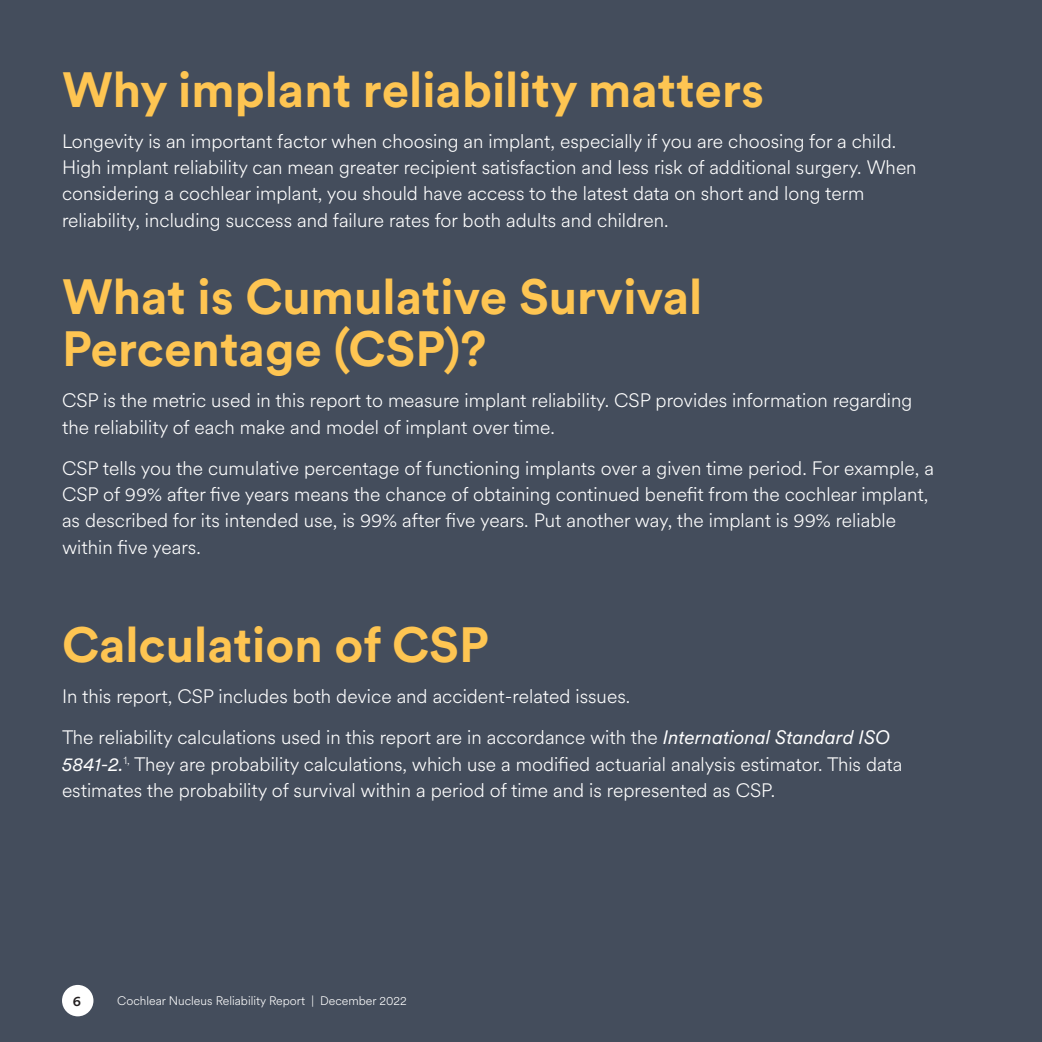
<style>
.page{position:relative;width:1042px;height:1042px;background:#444d5c}
.page>*{position:absolute;margin:0;border:0;box-sizing:border-box;transform-origin:0 0}
.t1{font:700 49px/52.5px "Circular XX";color:#fec552}
.t2{font:300 19.25px/26.2px "Circular XX";color:#fff}
.t3{font:500 14px "Circular XX";color:#231f20}
.t4{font:300 12.25px "Circular XX";color:#fff}
.s1{font-weight:400;font-style:italic}
</style>
<div class="page">
<div style="left:62px;top:985px;width:31px;height:31px;background:#fff;border-radius:50%"></div>
<h1 class="t1" style="left:62px;top:61px;width:704px">Why implant reliability matters</h1>
<p class="t2" style="left:62px;top:127px;width:856px">Longevity is an important factor when choosing an implant, especially if you are choosing for a child.<br>High implant reliability can mean greater recipient satisfaction and less risk of additional surgery. When considering a cochlear implant, you should have access to the latest data on short and long term reliability, including success and failure rates for both adults and children.</p>
<h1 class="t1" style="left:62px;top:268px;width:642px">What is Cumulative Survival<br>Percentage (CSP)?</h1>
<p class="t2" style="left:62px;top:387px;width:852px">CSP is the metric used in this report to measure implant reliability. CSP provides information regarding the reliability of each make and model of implant over time.</p>
<p class="t2" style="left:62px;top:454px;width:873px">CSP tells you the cumulative percentage of functioning implants over a given time period. For example, a CSP of 99% after five years means the chance of obtaining continued benefit from the cochlear implant, as described for its intended use, is 99% after five years. Put another way, the implant is 99% reliable within five years.</p>
<h1 class="t1" style="left:62px;top:617px;width:428px">Calculation of CSP</h1>
<p class="t2" style="left:62px;top:675px;width:829px;line-height:41.1px">In this report, CSP includes both device and accident-related issues.<br>The reliability calculations used in this report are in accordance with the <span class="s1">International Standard ISO</span></p>
<p class="t2" style="left:62px;top:750px;width:842px"><span class="s1">5841-2.</span><sup>1,</sup> They are probability calculations, which use a modified actuarial analysis estimator. This data estimates the probability of survival within a period of time and is represented as CSP.</p>
<p class="t3" style="left:73px;top:991px;width:10px">6</p>
<p class="t4" style="left:117px;top:992px;width:291px">Cochlear Nucleus Reliability Report | December 2022</p>
</div>
